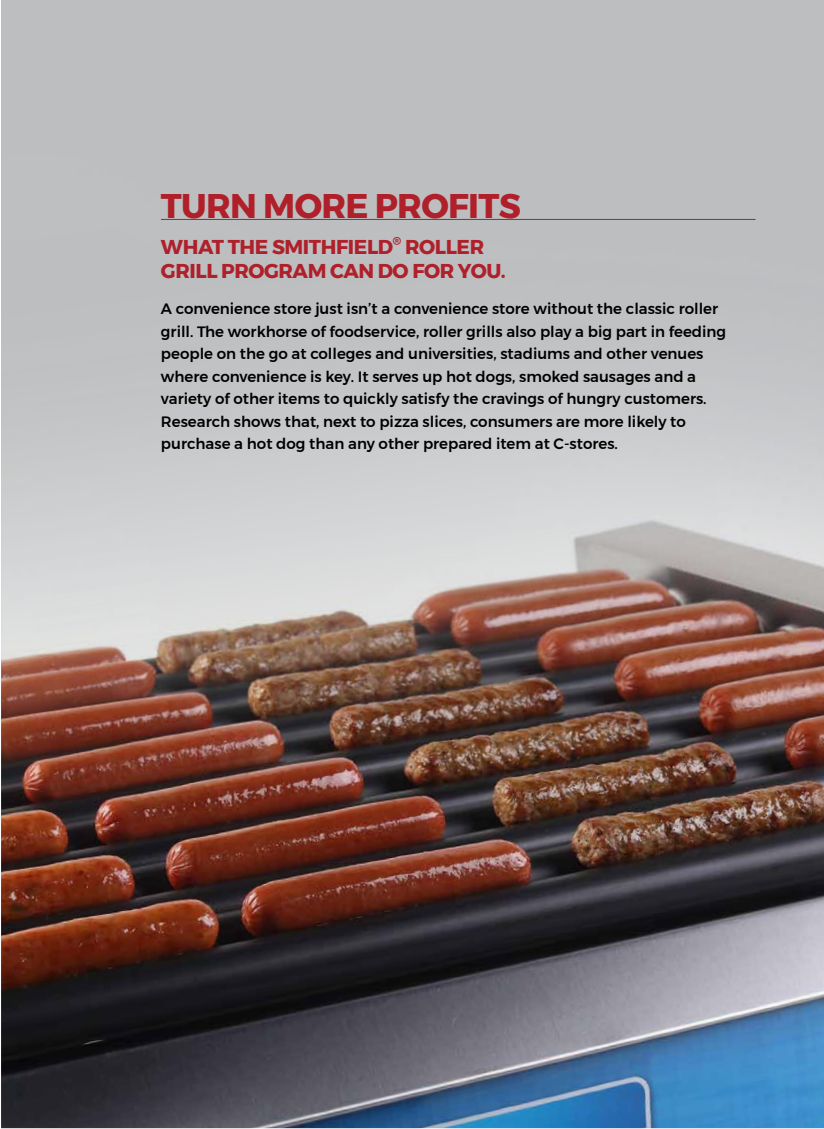
<style>
.page{position:relative;width:824px;height:1129px;background:#fff}
.page>*{position:absolute;margin:0;border:0;box-sizing:border-box;transform-origin:0 0}
.t1{font:700 34.12px "Montserrat";letter-spacing:-.02em;color:#af202b}
.t2{font:700 20px/24px "Montserrat";letter-spacing:-.02em;color:#af202b}
.t3{font:500 15px/22.5px "Montserrat";color:#000}
.t4{font:700 11.62px "Montserrat";color:#af202b}
</style>
<div class="page">
<div style="left:1px;top:0;width:822px;height:1127px;background:#bcbec0"></div>
<img style="left:1px;top:219px;width:822px;height:909px">
<hr style="left:161px;top:219px;width:594px;height:1px;background:#af202b">
<h1 class="t1" style="left:161px;top:179px;width:361px">TURN MORE PROFITS</h1>
<h2 class="t2" style="left:161px;top:235px;width:234px">WHAT THE SMITHFIELD</h2>
<p class="t4" style="left:392px;top:231px;width:10px">®</p>
<h2 class="t2" style="left:161px;top:235px;width:346px;text-indent:244px">ROLLER<br>GRILL PROGRAM CAN DO FOR YOU.</h2>
<p class="t3" style="left:161px;top:298px;width:566px">A convenience store just isn’t a convenience store without the classic roller grill. The workhorse of foodservice, roller grills also play a big part in feeding people on the go at colleges and universities, stadiums and other venues where convenience is key. It serves up hot dogs, smoked sausages and a variety of other items to quickly satisfy the cravings of hungry customers.<br>Research shows that, next to pizza slices, consumers are more likely to purchase a hot dog than any other prepared item at C-stores.</p>
</div>
